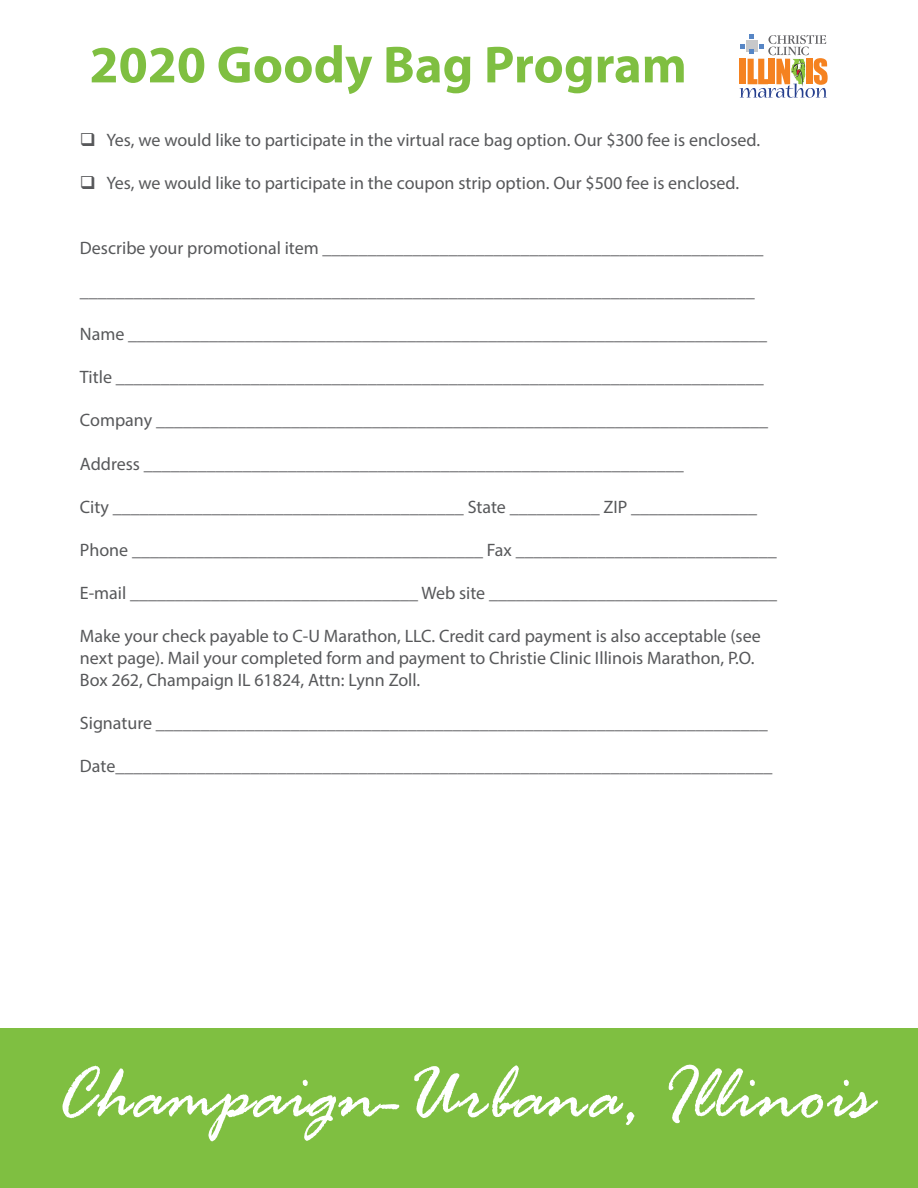
<style>
.page{position:relative;width:918px;height:1188px;background:#fff}
.page>*{position:absolute;margin:0;border:0;box-sizing:border-box;transform-origin:0 0}
.t1{font:79.5px "Rage D";color:#fff}
.t2{font:700 52.5px "Myriad Pro";color:#7fbf41}
.t3{font:18px "Myriad Pro";color:#57585a}
</style>
<div class="page">
<div style="left:0;top:1028px;width:918px;height:160px;background:#7fbf41"></div>
<svg style="left:740px;top:34px;width:88px;height:64px"></svg>
<p class="t2" style="left:90px;top:30px;width:599px">2020 Goody Bag Program</p>
<p class="t3" style="left:80px;top:129px;width:682px">❑ Yes, we would like to participate in the virtual race bag option. Our $300 fee is enclosed.</p>
<p class="t3" style="left:80px;top:172px;width:661px">❑ Yes, we would like to participate in the coupon strip option. Our $500 fee is enclosed.</p>
<p class="t3" style="left:80px;top:237px;width:685px">Describe your promotional item _________________________________________________</p>
<p class="t3" style="left:80px;top:280px;width:676px">___________________________________________________________________________</p>
<p class="t3" style="left:80px;top:323px;width:689px">Name _______________________________________________________________________</p>
<p class="t3" style="left:80px;top:366px;width:685px">Title ________________________________________________________________________</p>
<p class="t3" style="left:80px;top:409px;width:690px">Company ____________________________________________________________________</p>
<p class="t3" style="left:80px;top:453px;width:605px">Address ____________________________________________________________</p>
<p class="t3" style="left:80px;top:496px;width:679px">City _______________________________________ State __________ ZIP ______________</p>
<p class="t3" style="left:80px;top:539px;width:698px">Phone _______________________________________ Fax _____________________________</p>
<p class="t3" style="left:80px;top:582px;width:699px">E-mail ________________________________ Web site ________________________________</p>
<p class="t3" style="left:80px;top:625px;width:682px">Make your check payable to C-U Marathon, LLC. Credit card payment is also acceptable (see</p>
<p class="t3" style="left:80px;top:647px;width:676px">next page). Mail your completed form and payment to Christie Clinic Illinois Marathon, P.O.</p>
<p class="t3" style="left:80px;top:669px;width:342px">Box 262, Champaign IL 61824, Attn: Lynn Zoll.</p>
<p class="t3" style="left:80px;top:712px;width:690px">Signature ____________________________________________________________________</p>
<p class="t3" style="left:80px;top:755px;width:694px">Date_________________________________________________________________________</p>
<p class="t1" style="left:54px;top:1053px;width:820px">Champaign-Urbana, Illinois</p>
</div>
